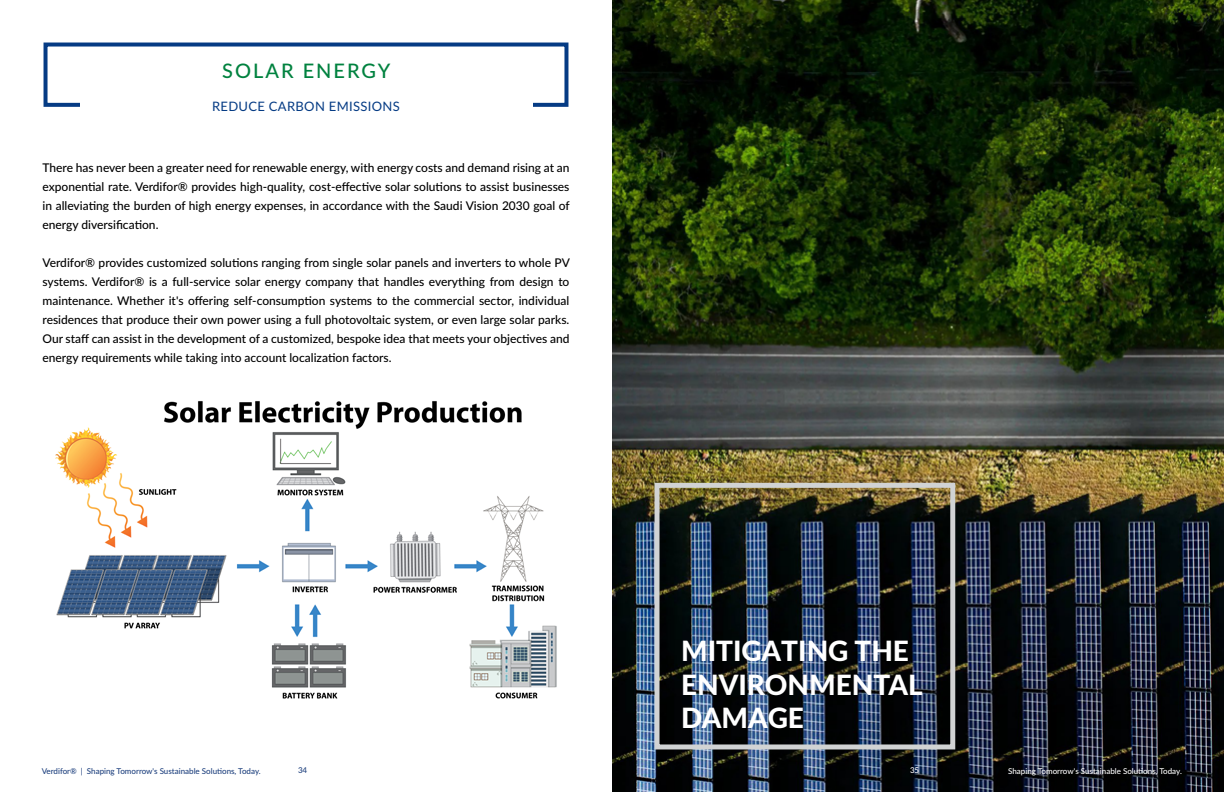
<style>
.page{position:relative;width:1224px;height:792px;background:#fff}
.page>*{position:absolute;margin:0;border:0;box-sizing:border-box;transform-origin:0 0}
.t1{font:800 28px/33.6px "Lato";color:#fff}
.t2{font:500 20px "Lato";letter-spacing:.1em;color:#00823f}
.t3{font:13px "Lato";letter-spacing:.025em;color:#053b84}
.t4{font:500 12px/19px "Lato";color:#000;text-align:justify}
.t5{font:500 8px "Lato";color:#20427f}
.t6{font:500 8px "Lato";color:#fff}
</style>
<div class="page">
<img style="left:612px;top:0;width:612px;height:792px">
<div style="left:44px;top:43px;width:524px;height:64px;border:4px solid #053b84"></div>
<div style="left:80px;top:93px;width:452px;height:27px;background:#fff"></div>
<img style="left:55px;top:401px;width:502px;height:298px">
<div style="left:655px;top:483px;width:300px;height:266px;border:5px solid #d1d3d4"></div>
<h2 class="t2" style="left:222px;top:56px;width:170px">SOLAR ENERGY</h2>
<p class="t3" style="left:212px;top:97px;width:189px">REDUCE CARBON EMISSIONS</p>
<p class="t4" style="left:43px;top:157px;width:529px">There has never been a greater need for renewable energy, with energy costs and demand rising at an exponential rate. Verdifor® provides high-quality, cost-effective solar solutions to assist businesses in alleviating the burden of high energy expenses, in accordance with the Saudi Vision 2030 goal of energy diversification.</p>
<p class="t4" style="left:43px;top:252px;width:529px">Verdifor® provides customized solutions ranging from single solar panels and inverters to whole PV systems. Verdifor® is a full-service solar energy company that handles everything from design to maintenance. Whether it's offering self-consumption systems to the commercial sector, individual residences that produce their own power using a full photovoltaic system, or even large solar parks.<br>Our staff can assist in the development of a customized, bespoke idea that meets your objectives and energy requirements while taking into account localization factors.</p>
<h1 class="t1" style="left:681px;top:633px;width:243px">MITIGATING THE<br>ENVIRONMENTAL<br>DAMAGE</h1>
<p class="t5" style="left:42px;top:765px;width:221px">Verdifor® | Shaping Tomorrow's Sustainable Solutions, Today.</p>
<p class="t5" style="left:298px;top:764px;width:11px">34</p>
<p class="t6" style="left:910px;top:764px;width:11px">35</p>
<p class="t6" style="left:1008px;top:765px;width:175px">Shaping Tomorrow's Sustainable Solutions, Today.</p>
</div>
